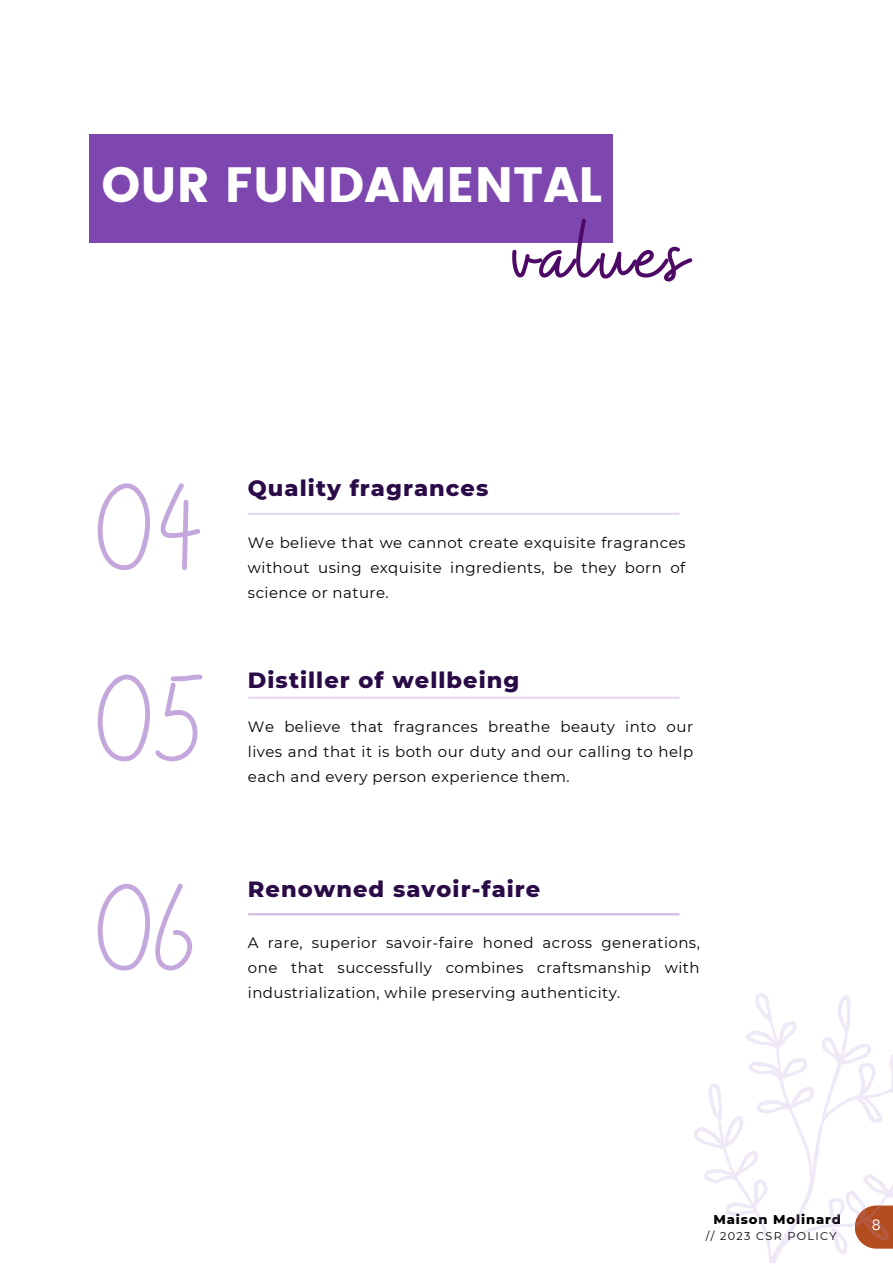
<style>
.page{position:relative;width:893px;height:1264px;background:#fff}
.page>*{position:absolute;margin:0;border:0;box-sizing:border-box;transform-origin:0 0}
.t1{font:121.05px "Buffalo";color:#c4a7dd}
.t2{font:100.35px "Buffalo";letter-spacing:.035em;color:#4e0966}
.t3{font:49.5px "Poppins";color:#fff}
.t4{font:800 22.5px "Montserrat";letter-spacing:.045em;color:#2b0b47}
.t5{font:15px/24.8px "Montserrat";letter-spacing:.03em;color:#000;text-align:justify}
.t6{font:14.1px "Poppins";color:#fff}
.t7{font:800 13.05px "Montserrat";letter-spacing:.07em;color:#000}
.t8{font:11.25px "Montserrat";letter-spacing:.12em;color:#000}
</style>
<div class="page">
<div style="left:89px;top:134px;width:523px;height:109px;background:#7e47af"></div>
<hr style="left:249px;top:513px;width:429px;height:2px;background:#d6c3e6">
<hr style="left:249px;top:913px;width:429px;height:2px;background:#b294cd">
<hr style="left:249px;top:696px;width:429px;height:2px;background:#d6c3e6">
<svg style="left:694px;top:993px;width:198px;height:269px"></svg>
<p class="t3" style="left:102px;top:156px;width:502px">OUR FUNDAMENTAL</p>
<p class="t2" style="left:511px;top:190px;width:178px">values</p>
<p class="t1" style="left:95px;top:449px;width:111px">04</p>
<p class="t1" style="left:95px;top:640px;width:109px">05</p>
<p class="t1" style="left:95px;top:849px;width:101px">06</p>
<p class="t4" style="left:248px;top:474px;width:242px">Quality fragrances</p>
<p class="t5" style="left:248px;top:530px;width:439px">We believe that we cannot create exquisite fragrances without using exquisite ingredients, be they born of science or nature.</p>
<p class="t4" style="left:248px;top:665px;width:273px">Distiller of wellbeing</p>
<p class="t5" style="left:248px;top:714px;width:446px">We believe that fragrances breathe beauty into our lives and that it is both our duty and our calling to help each and every person experience them.</p>
<p class="t4" style="left:248px;top:875px;width:294px">Renowned savoir-faire</p>
<p class="t5" style="left:248px;top:930px;width:453px">A rare, superior savoir-faire honed across generations, one that successfully combines craftsmanship with industrialization, while preserving authenticity.</p>
<p class="t7" style="left:713px;top:1211px;width:129px">Maison Molinard</p>
<p class="t8" style="left:705px;top:1228px;width:132px">// 2023 CSR POLICY</p>
<p class="t6" style="left:871px;top:1217px;width:10px">8</p>
</div>
